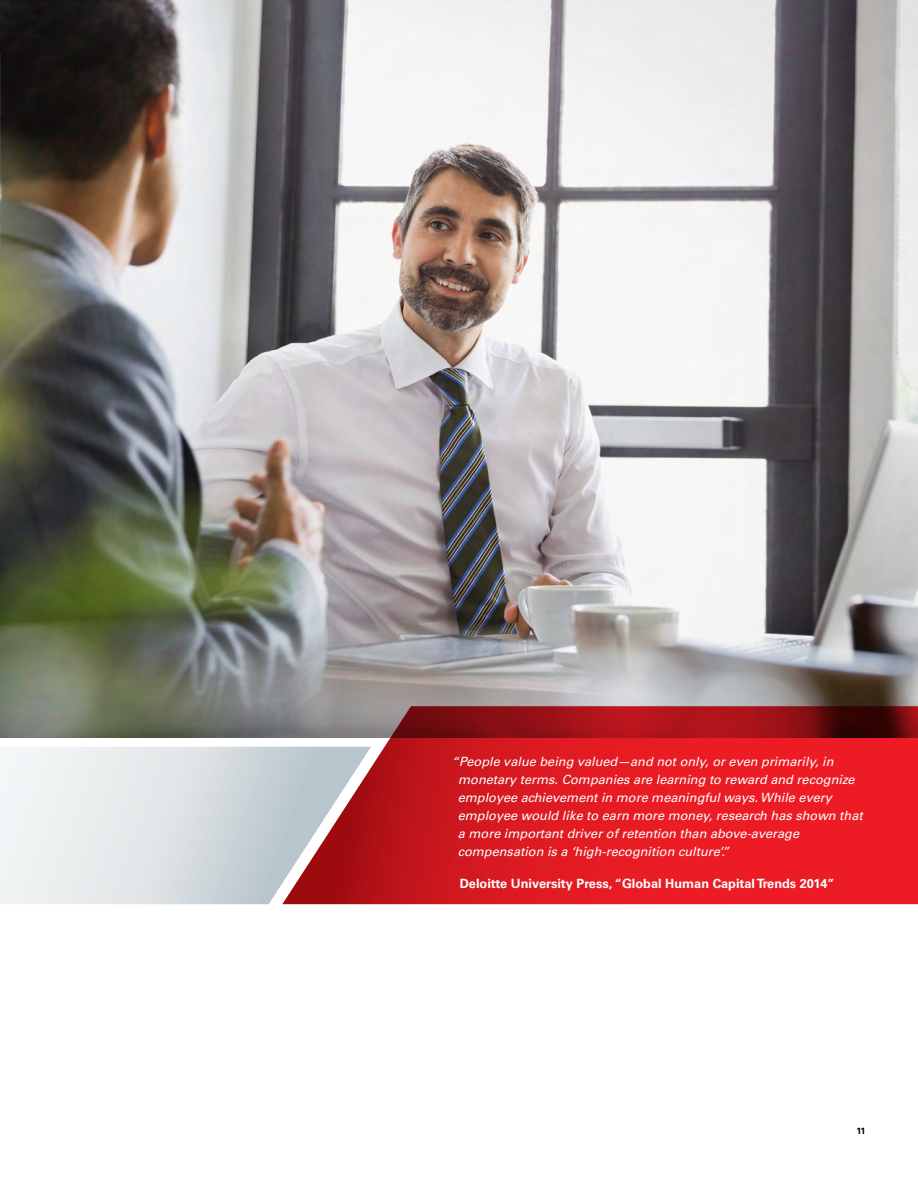
<style>
.page{position:relative;width:918px;height:1188px;background:#fff}
.page>*{position:absolute;margin:0;border:0;box-sizing:border-box;transform-origin:0 0}
.Quote_-_White{font:italic 12.75px/18px "Univers LT Std";color:#fff}
.Quote_-_Author_White{font:700 12.75px "Univers LT Std";color:#fff}
.t1{font:700 9px "Univers LT Std";color:#000}
</style>
<div class="page">
<img style="left:0;top:0;width:918px;height:737px">
<svg style="left:282px;top:706px;width:636px;height:198px;background:#d01e25"></svg>
<img style="left:0;top:54px;width:1px;height:198px">
<svg style="left:0;top:747px;width:371px;height:157px"></svg>
<p class="Quote_-_White" style="left:458px;top:753px;width:406px;text-indent:-6px">“People value being valued—and not only, or even primarily, in monetary terms. Companies are learning to reward and recognize employee achievement in more meaningful ways. While every employee would like to earn more money, research has shown that a more important driver of retention than above-average compensation is a ‘high-recognition culture’.”</p>
<p class="Quote_-_Author_White" style="left:460px;top:876px;width:376px">Deloitte University Press, “Global Human Capital Trends 2014”</p>
<p class="t1" style="left:856px;top:1126px;width:11px">11</p>
</div>
